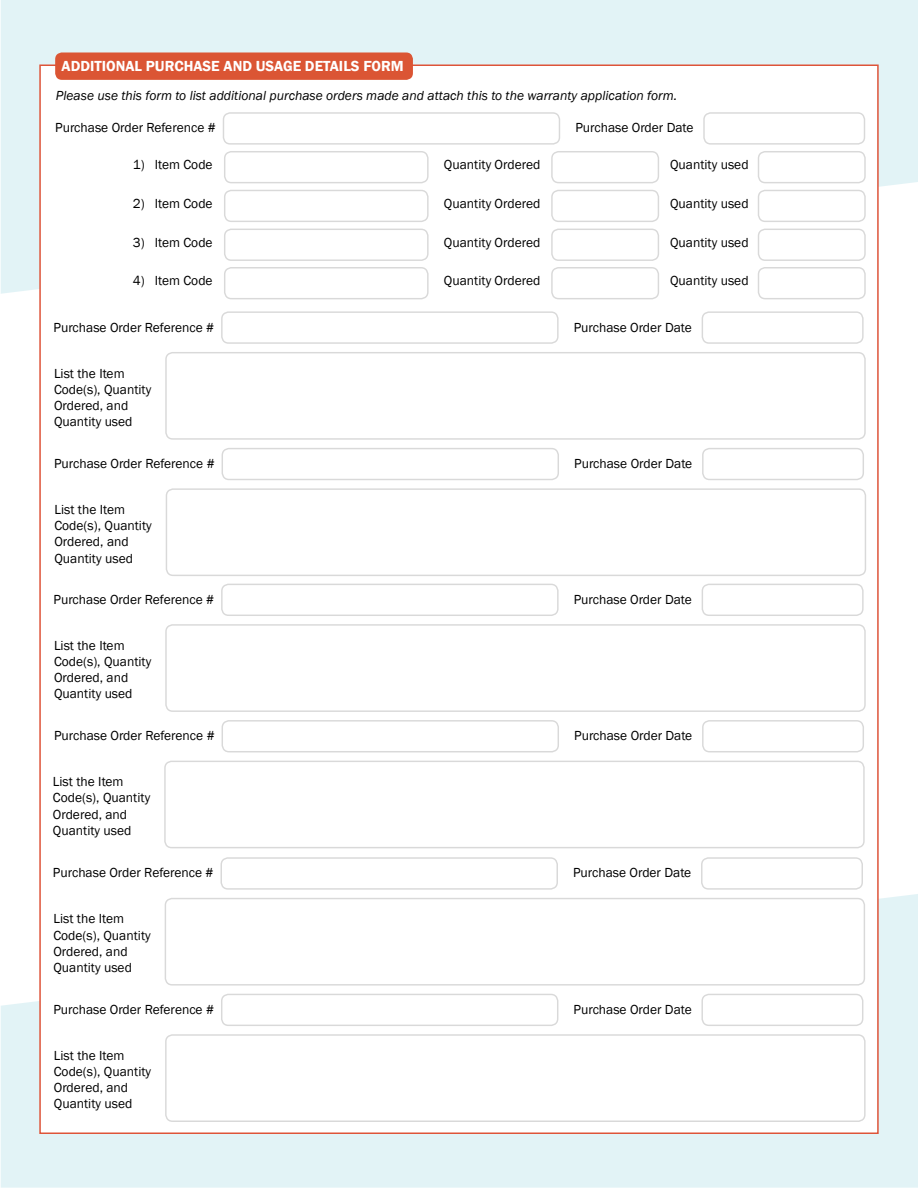
<style>
.page{position:relative;width:918px;height:1188px;background:#fff}
.page>*{position:absolute;margin:0;border:0;box-sizing:border-box;transform-origin:0 0}
.t1{font:600 15px "Franklin Gothic";color:#fff}
.t2{font:13.5px/16.2px "Franklin Gothic";color:#000}
.t3{font:italic 13.5px "Franklin Gothic";color:#000}
</style>
<div class="page">
<div style="left:1px;top:0;width:917px;height:294px;background:#e2f3f6"></div>
<svg style="left:1px;top:894px;width:917px;height:294px;background:#e3f3f6"></svg>
<div style="left:39px;top:64px;width:840px;height:1070px;background:#fff;border:2px solid #de5439"></div>
<div style="left:55px;top:52px;width:358px;height:28px;background:#db5534;border-radius:7px"></div>
<div style="left:223px;top:112px;width:337px;height:33px;border:2px solid #000;border-radius:7px"></div>
<div style="left:703px;top:112px;width:162px;height:33px;border:2px solid #000;border-radius:7px"></div>
<div style="left:224px;top:151px;width:205px;height:32px;border:2px solid #000;border-radius:7px"></div>
<div style="left:551px;top:151px;width:108px;height:32px;border:2px solid #000;border-radius:7px"></div>
<div style="left:758px;top:151px;width:108px;height:32px;border:2px solid #000;border-radius:7px"></div>
<div style="left:224px;top:190px;width:205px;height:32px;border:2px solid #000;border-radius:7px"></div>
<div style="left:551px;top:190px;width:108px;height:32px;border:2px solid #000;border-radius:7px"></div>
<div style="left:758px;top:190px;width:108px;height:32px;border:2px solid #000;border-radius:7px"></div>
<div style="left:224px;top:229px;width:205px;height:32px;border:2px solid #000;border-radius:7px"></div>
<div style="left:551px;top:229px;width:108px;height:32px;border:2px solid #000;border-radius:7px"></div>
<div style="left:758px;top:229px;width:108px;height:32px;border:2px solid #000;border-radius:7px"></div>
<div style="left:224px;top:267px;width:205px;height:32px;border:2px solid #000;border-radius:7px"></div>
<div style="left:551px;top:267px;width:108px;height:32px;border:2px solid #000;border-radius:7px"></div>
<div style="left:758px;top:267px;width:108px;height:32px;border:2px solid #000;border-radius:7px"></div>
<div style="left:221px;top:311px;width:338px;height:33px;border:2px solid #000;border-radius:7px"></div>
<div style="left:702px;top:311px;width:162px;height:33px;border:2px solid #000;border-radius:7px"></div>
<div style="left:165px;top:352px;width:701px;height:88px;border:2px solid #000;border-radius:7px"></div>
<div style="left:222px;top:448px;width:337px;height:32px;border:2px solid #000;border-radius:7px"></div>
<div style="left:702px;top:448px;width:162px;height:32px;border:2px solid #000;border-radius:7px"></div>
<div style="left:166px;top:488px;width:700px;height:88px;border:2px solid #000;border-radius:7px"></div>
<div style="left:221px;top:584px;width:338px;height:32px;border:2px solid #000;border-radius:7px"></div>
<div style="left:702px;top:584px;width:162px;height:32px;border:2px solid #000;border-radius:7px"></div>
<div style="left:165px;top:624px;width:701px;height:88px;border:2px solid #000;border-radius:7px"></div>
<div style="left:222px;top:720px;width:337px;height:32px;border:2px solid #000;border-radius:7px"></div>
<div style="left:702px;top:720px;width:162px;height:32px;border:2px solid #000;border-radius:7px"></div>
<div style="left:164px;top:761px;width:701px;height:87px;border:2px solid #000;border-radius:7px"></div>
<div style="left:220px;top:857px;width:338px;height:33px;border:2px solid #000;border-radius:7px"></div>
<div style="left:701px;top:857px;width:162px;height:33px;border:2px solid #000;border-radius:7px"></div>
<div style="left:165px;top:898px;width:700px;height:88px;border:2px solid #000;border-radius:7px"></div>
<div style="left:221px;top:994px;width:337px;height:32px;border:2px solid #000;border-radius:7px"></div>
<div style="left:701px;top:994px;width:162px;height:32px;border:2px solid #000;border-radius:7px"></div>
<div style="left:165px;top:1034px;width:701px;height:88px;border:2px solid #000;border-radius:7px"></div>
<p class="t1" style="left:62px;top:56px;width:344px">ADDITIONAL PURCHASE AND USAGE DETAILS FORM</p>
<p class="t3" style="left:56px;top:87px;width:623px">Please use this form to list additional purchase orders made and attach this to the warranty application form.</p>
<p class="t2" style="left:55px;top:120px;width:162px">Purchase Order Reference #</p>
<p class="t2" style="left:575px;top:120px;width:120px">Purchase Order Date</p>
<p class="t2" style="left:133px;top:157px;width:81px">1) Item Code</p>
<p class="t2" style="left:444px;top:157px;width:98px">Quantity Ordered</p>
<p class="t2" style="left:670px;top:157px;width:80px">Quantity used</p>
<p class="t2" style="left:133px;top:196px;width:81px">2) Item Code</p>
<p class="t2" style="left:444px;top:196px;width:98px">Quantity Ordered</p>
<p class="t2" style="left:670px;top:196px;width:80px">Quantity used</p>
<p class="t2" style="left:133px;top:235px;width:81px">3) Item Code</p>
<p class="t2" style="left:444px;top:235px;width:98px">Quantity Ordered</p>
<p class="t2" style="left:670px;top:235px;width:80px">Quantity used</p>
<p class="t2" style="left:133px;top:273px;width:81px">4) Item Code</p>
<p class="t2" style="left:444px;top:273px;width:98px">Quantity Ordered</p>
<p class="t2" style="left:670px;top:273px;width:80px">Quantity used</p>
<p class="t2" style="left:54px;top:319px;width:162px">Purchase Order Reference #</p>
<p class="t2" style="left:574px;top:319px;width:120px">Purchase Order Date</p>
<p class="t2" style="left:54px;top:365px;width:99px">List the Item<br>Code(s), Quantity<br>Ordered, and<br>Quantity used</p>
<p class="t2" style="left:54px;top:456px;width:162px">Purchase Order Reference #</p>
<p class="t2" style="left:574px;top:456px;width:120px">Purchase Order Date</p>
<p class="t2" style="left:54px;top:502px;width:99px">List the Item<br>Code(s), Quantity<br>Ordered, and<br>Quantity used</p>
<p class="t2" style="left:54px;top:591px;width:162px">Purchase Order Reference #</p>
<p class="t2" style="left:574px;top:591px;width:120px">Purchase Order Date</p>
<p class="t2" style="left:54px;top:637px;width:99px">List the Item<br>Code(s), Quantity<br>Ordered, and<br>Quantity used</p>
<p class="t2" style="left:54px;top:728px;width:162px">Purchase Order Reference #</p>
<p class="t2" style="left:574px;top:728px;width:120px">Purchase Order Date</p>
<p class="t2" style="left:53px;top:774px;width:99px">List the Item<br>Code(s), Quantity<br>Ordered, and<br>Quantity used</p>
<p class="t2" style="left:53px;top:865px;width:162px">Purchase Order Reference #</p>
<p class="t2" style="left:573px;top:865px;width:120px">Purchase Order Date</p>
<p class="t2" style="left:53px;top:911px;width:99px">List the Item<br>Code(s), Quantity<br>Ordered, and<br>Quantity used</p>
<p class="t2" style="left:53px;top:1002px;width:162px">Purchase Order Reference #</p>
<p class="t2" style="left:574px;top:1002px;width:120px">Purchase Order Date</p>
<p class="t2" style="left:54px;top:1048px;width:99px">List the Item<br>Code(s), Quantity<br>Ordered, and<br>Quantity used</p>
</div>
